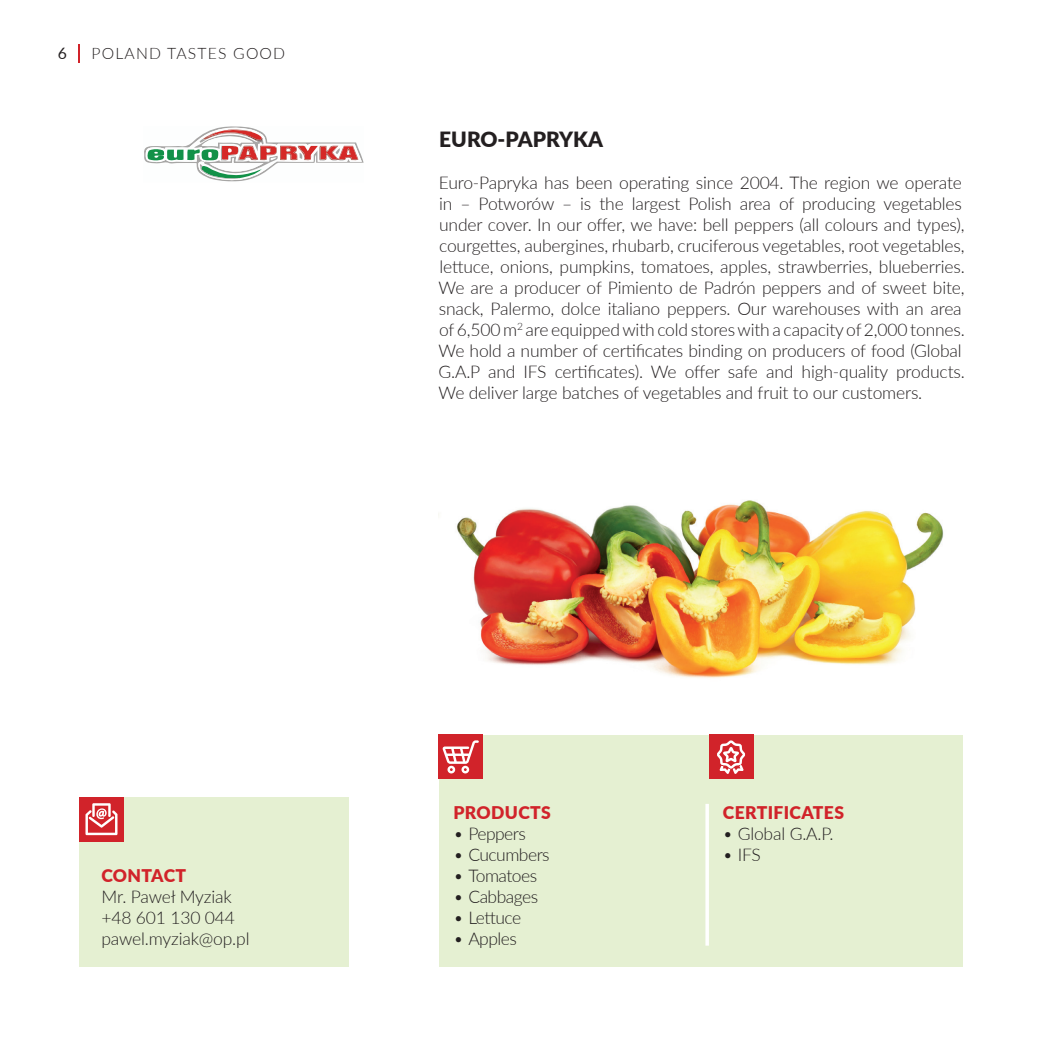
<style>
.page{position:relative;width:1042px;height:1042px;background:#fff}
.page>*{position:absolute;margin:0;border:0;box-sizing:border-box;transform-origin:0 0}
.t1{font:900 21px "Lato";color:#231f20}
.t2{font:300 17.5px/21px "Lato";letter-spacing:-.01em;color:#231f20}
.t3{font:300 17.5px "Lato";letter-spacing:-.03em;color:#231f20}
.t4{font:900 17.5px "Lato";letter-spacing:.02em;color:#d1232a}
.t5{font:300 15.75px "Lato";letter-spacing:.075em;color:#231f20}
.t6{font:15.75px "Lato";color:#231f20}
</style>
<div class="page">
<div style="left:79px;top:797px;width:270px;height:169px;background:#e5f0d2"></div>
<div style="left:439px;top:735px;width:523px;height:231px;background:#e5f0d2"></div>
<svg style="left:705px;top:804px;width:4px;height:141px"></svg>
<div style="left:709px;top:735px;width:44px;height:44px;background:#d1232a"></div>
<div style="left:79px;top:797px;width:45px;height:44px;background:#d1232a"></div>
<div style="left:439px;top:735px;width:44px;height:44px;background:#d1232a"></div>
<svg style="left:442px;top:740px;width:37px;height:33px"></svg>
<svg style="left:717px;top:740px;width:28px;height:34px"></svg>
<svg style="left:85px;top:803px;width:32px;height:32px"></svg>
<svg style="left:144px;top:126px;width:220px;height:56px"></svg>
<img style="left:457px;top:500px;width:487px;height:178px">
<svg style="left:79px;top:45px;width:1px;height:18px"></svg>
<p class="t6" style="left:58px;top:42px;width:11px">6</p>
<p class="t5" style="left:91px;top:42px;width:195px">POLAND TASTES GOOD</p>
<p class="t1" style="left:439px;top:124px;width:165px">EURO-PAPRYKA</p>
<p class="t2" style="left:438px;top:172px;width:528px">Euro-Papryka has been operating since 2004. The region we operate in – Potworów – is the largest Polish area of producing vegetables under cover. In our offer, we have: bell peppers (all colours and types), courgettes, aubergines, rhubarb, cruciferous vegetables, root vegetables, lettuce, onions, pumpkins, tomatoes, apples, strawberries, blueberries.<br>We are a producer of Pimiento de Padrón peppers and of sweet bite, snack, Palermo, dolce italiano peppers. Our warehouses with an area of 6,500 m<sup>2</sup> are equipped with cold stores with a capacity of 2,000 tonnes.<br>We hold a number of certificates binding on producers of food (Global G.A.P and IFS certificates). We offer safe and high-quality products.<br>We deliver large batches of vegetables and fruit to our customers.</p>
<p class="t4" style="left:101px;top:862px;width:86px">CONTACT</p>
<p class="t2" style="left:101px;top:886px;width:150px">Mr. Paweł Myziak +48 601 130 044 pawel.myziak@op.pl</p>
<p class="t4" style="left:453px;top:799px;width:99px">PRODUCTS</p>
<p class="t3" style="left:453px;top:822px;width:74px">• Peppers</p>
<p class="t3" style="left:453px;top:843px;width:98px">• Cucumbers</p>
<p class="t3" style="left:453px;top:864px;width:85px">• Tomatoes</p>
<p class="t3" style="left:453px;top:885px;width:86px">• Cabbages</p>
<p class="t2" style="left:453px;top:907px;width:69px">• Lettuce</p>
<p class="t2" style="left:453px;top:928px;width:65px">• Apples</p>
<p class="t4" style="left:723px;top:799px;width:123px">CERTIFICATES</p>
<p class="t2" style="left:723px;top:823px;width:112px">• Global G.A.P.</p>
<p class="t2" style="left:723px;top:844px;width:39px">• IFS</p>
</div>
